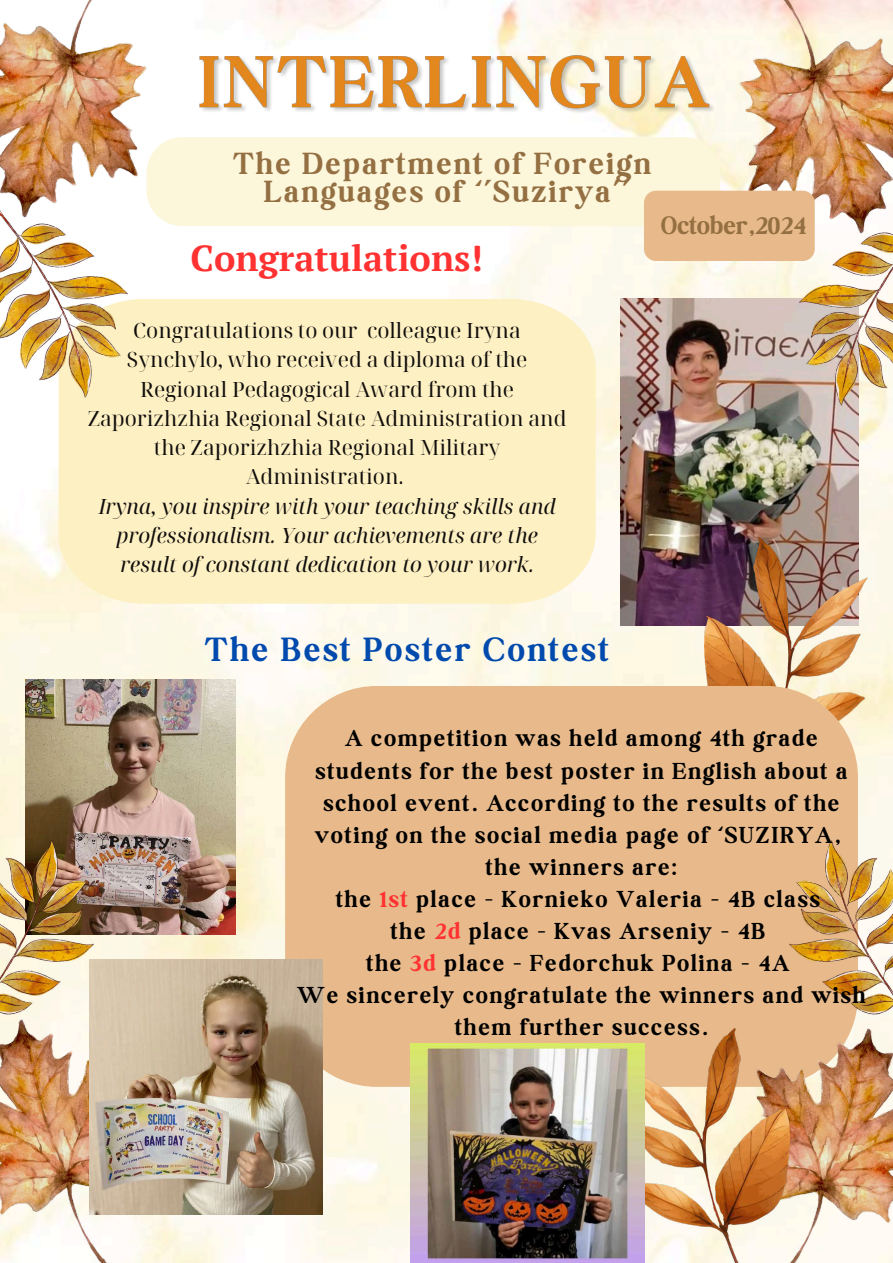
<style>
.page{position:relative;width:893px;height:1263px;background:#fff}
.page>*{position:absolute;margin:0;border:0;box-sizing:border-box;transform-origin:0 0}
.t1{font:700 36px "Boston Angel";letter-spacing:.075em;color:#004aad}
.t2{font:700 36px "PT Serif";color:#ff3131}
.t3{font:700 32.78px/28.7px "Boston Angel";letter-spacing:.075em;color:#946f42;text-align:center}
.t4{font:700 27px "Boston Angel";letter-spacing:.005em;color:#946f42}
.t5{font:700 24.75px/32.1px "Boston Angel";letter-spacing:.075em;color:#000;text-align:center}
.t6{font:21px/29.2px "Noto Serif Display";color:#110e0c;text-align:center}
.t7{font:italic 21px/29.2px "Noto Serif Display";color:#110e0c;text-align:center}
.s1{color:#ff3131}
</style>
<div class="page">
<img style="left:0;top:0;width:893px;height:1263px">
<img style="left:0;top:1028px;width:143px;height:235px">
<img style="left:621px;top:299px;width:237px;height:327px">
<img style="left:705px;top:537px;width:163px;height:261px">
<img style="left:25px;top:680px;width:210px;height:254px">
<img style="left:0;top:841px;width:94px;height:187px">
<div style="left:285px;top:686px;width:573px;height:401px;background:#e8ba8b;border-radius:92px"></div>
<img style="left:789px;top:841px;width:104px;height:187px">
<img style="left:789px;top:1028px;width:104px;height:235px">
<img style="left:644px;top:1028px;width:145px;height:235px">
<img style="left:411px;top:1043px;width:233px;height:220px">
<img style="left:740px;top:0;width:153px;height:218px">
<img style="left:799px;top:218px;width:94px;height:187px">
<img style="left:0;top:0;width:146px;height:218px">
<div style="left:146px;top:137px;width:574px;height:89px;background:#fcf6db"></div>
<div style="left:644px;top:191px;width:170px;height:70px;background:#e8ba8b"></div>
<div style="left:59px;top:299px;width:536px;height:304px;background:#fdf0c3"></div>
<img style="left:0;top:210px;width:127px;height:187px">
<img style="left:89px;top:959px;width:233px;height:255px">
<img style="left:196px;top:36px;width:522px;height:93px">
<h2 class="t3" style="left:233px;top:149px;width:419px">The Department of Foreign<br>Languages of ‘’Suzirya’’</h2>
<h1 class="t2" style="left:191px;top:234px;width:294px">Congratulations!</h1>
<p class="t4" style="left:661px;top:209px;width:146px">October,2024</p>
<p class="t6" style="left:88px;top:315px;width:480px">Congratulations to our colleague Iryna Synchylo, who received a diploma of the Regional Pedagogical Award from the Zaporizhzhia Regional State Administration and the Zaporizhzhia Regional Military Administration.</p>
<p class="t7" style="left:98px;top:491px;width:459px">Iryna, you inspire with your teaching skills and professionalism. Your achievements are the result of constant dedication to your work.</p>
<h1 class="t1" style="left:205px;top:628px;width:405px">The Best Poster Contest</h1>
<p class="t5" style="left:297px;top:722px;width:570px">A competition was held among 4th grade students for the best poster in English about a school event. According to the results of the voting on the social media page of ‘SUZIRYA,<br>the winners are:<br>the <span class="s1">1st</span> place - Kornieko Valeria - 4B class<br>the <span class="s1">2d</span> place - Kvas Arseniy - 4B<br>the <span class="s1">3d</span> place - Fedorchuk Polina - 4A<br>We sincerely congratulate the winners and wish them further success.</p>
</div>
